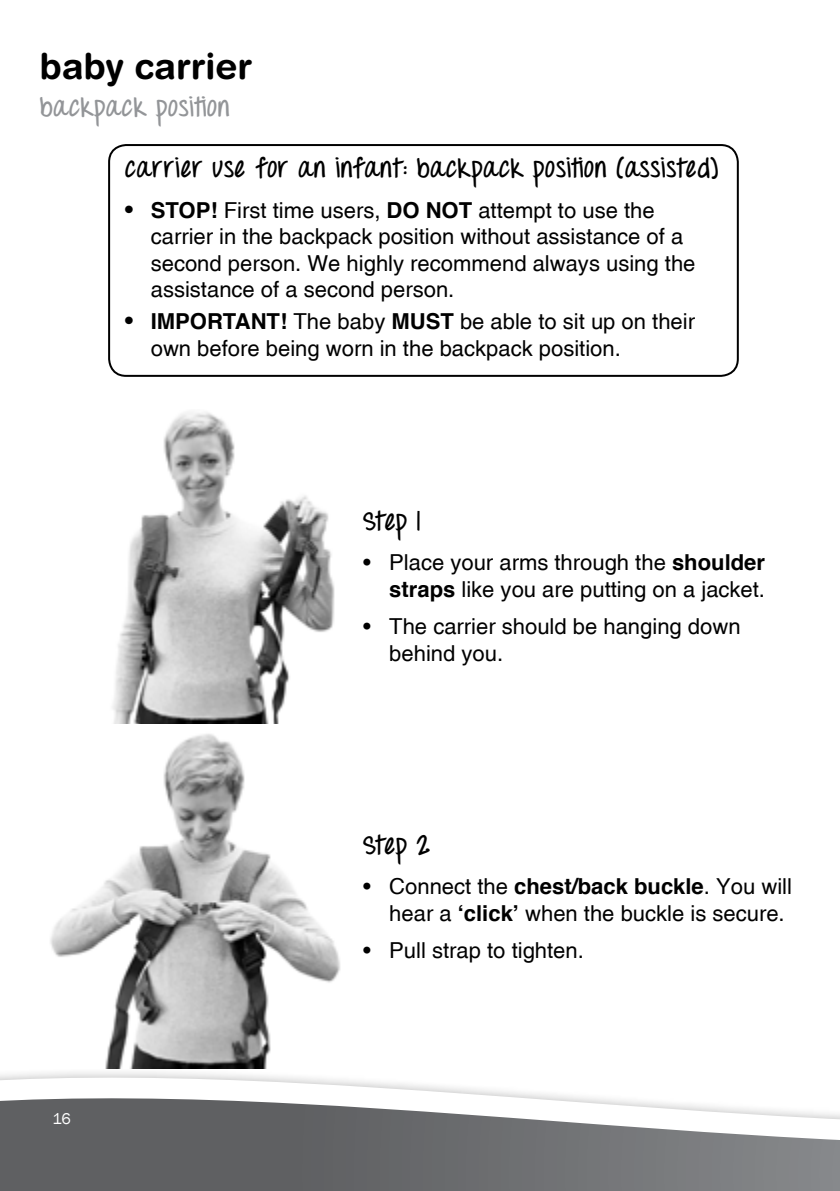
<style>
.page{position:relative;width:840px;height:1191px;background:#fff}
.page>*{position:absolute;margin:0;border:0;box-sizing:border-box;transform-origin:0 0}
.t1{font:700 36px "Helvetica Rounded";color:#000}
.t2{font:700 26px "Throw My Hands Upinthe Air";letter-spacing:.03em;color:#000}
.t3{font:700 26px "Throw My Hands Upinthe Air";letter-spacing:.03em;color:#939598}
.t4{font:22px/26.4px "Helvetica";color:#000}
.t5{font:16px "Franklin Gothic";color:#fff}
.s1{font-size:24px}
.s2{font-weight:700}
</style>
<div class="page">
<svg style="left:0;top:723px;width:839px;height:468px"></svg>
<img style="left:40px;top:726px;width:303px;height:342px">
<div style="left:108px;top:144px;width:630px;height:233px;border:2px solid #000;border-radius:17px"></div>
<img style="left:112px;top:412px;width:223px;height:311px">
<h1 class="t1" style="left:40px;top:45px;width:214px">baby carrier</h1>
<p class="t3" style="left:40px;top:91px;width:191px">backpack position</p>
<p class="t2" style="left:125px;top:152px;width:594px">carrier use for an infant: backpack position (assisted)</p>
<p class="t4" style="left:151px;top:197px;width:546px;text-indent:-26px"><span class="s1">•</span> <span class="s2">STOP!</span> First time users, <span class="s2">DO NOT</span> attempt to use the carrier in the backpack position without assistance of a second person. We highly recommend always using the assistance of a second person.</p>
<p class="t4" style="left:151px;top:308px;width:545px;text-indent:-26px"><span class="s1">•</span> <span class="s2">IMPORTANT!</span> The baby <span class="s2">MUST</span> be able to sit up on their own before being worn in the backpack position.</p>
<p class="t2" style="left:363px;top:504px;width:59px">Step 1</p>
<p class="t4" style="left:363px;top:549px;width:403px;text-align:right">• Place your arms through the <span class="s2">shoulder straps</span> like you are putting on a jacket.</p>
<p class="t4" style="left:389px;top:613px;width:352px;text-indent:-26px">• The carrier should be hanging down behind you.</p>
<p class="t5" style="left:52px;top:1109px;width:20px">16</p>
<p class="t2" style="left:363px;top:828px;width:68px">Step 2</p>
<p class="t4" style="left:389px;top:873px;width:404px;text-indent:-26px">• Connect the <span class="s2">chest/back buckle</span>. You will hear a <span class="s2">‘click’</span> when the buckle is secure.</p>
<p class="t4" style="left:363px;top:937px;width:222px">• Pull strap to tighten.</p>
</div>
